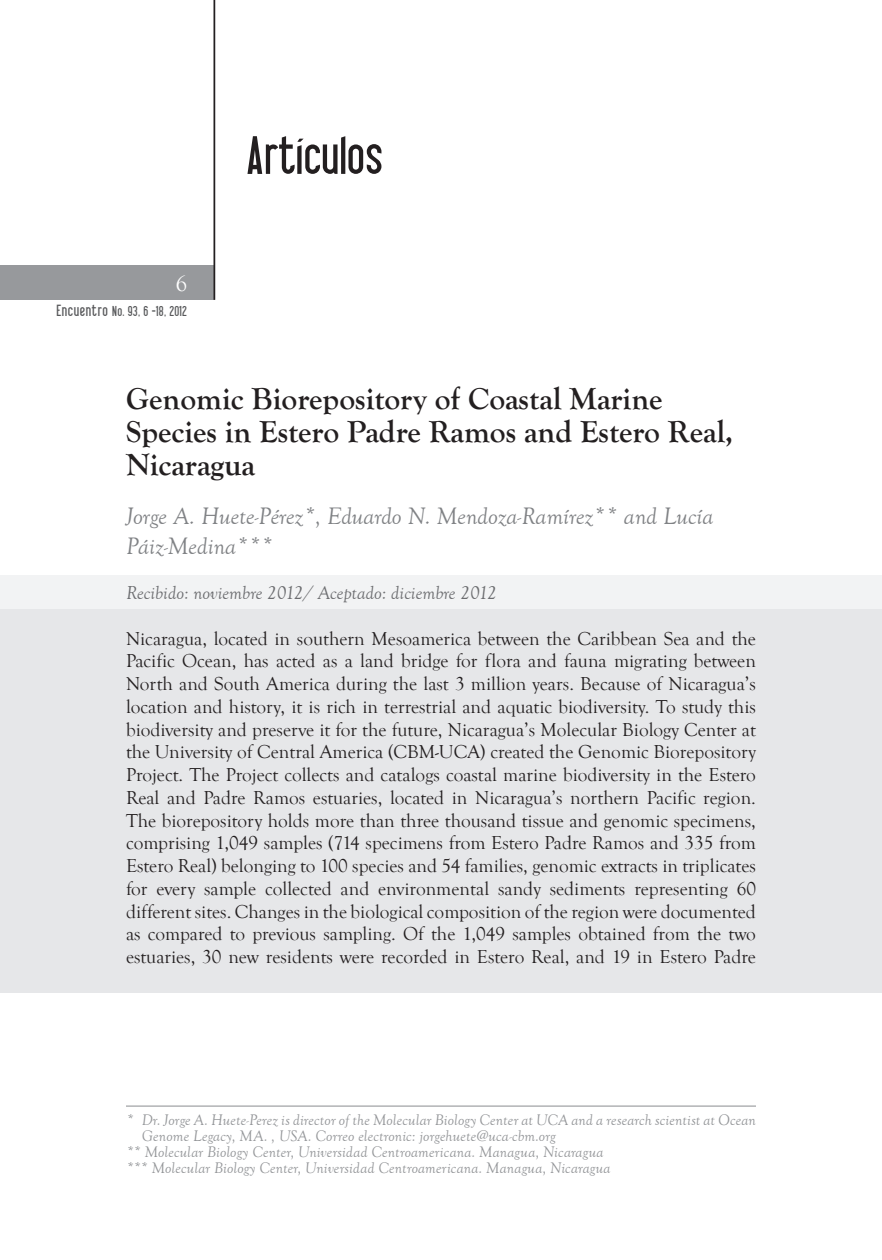
<style>
.page{position:relative;width:882px;height:1260px;background:#fff}
.page>*{position:absolute;margin:0;border:0;box-sizing:border-box;transform-origin:0 0}
.t1{font:52.5px "Libel Suit";color:#231f20}
.t2{font:700 31.5px/33.2px "Goudy Old Style T";color:#231f20}
.t3{font:italic 24.5px/29.4px "Goudy Old Style T";color:#808285}
.t4{font:22.75px "Goudy Old Style T";color:#fff}
.t5{font:19.25px/22.8px "Goudy Old Style T";color:#231f20;text-align:justify}
.t6{font:italic 19.25px "Goudy Old Style T";color:#6c6d70}
.t7{font:italic 15.75px "Goudy Old Style T";letter-spacing:.01em;color:#939598}
.t8{font:14px "Libel Suit";letter-spacing:.02em;color:#57585a}
.s1{font-size:15.75px}
</style>
<div class="page">
<div style="left:0;top:575px;width:882px;height:299px;background:#f2f3f4"></div>
<div style="left:0;top:609px;width:882px;height:384px;background:#e6e7e9"></div>
<div style="left:0;top:265px;width:214px;height:35px;background:#97999c"></div>
<hr style="left:214px;top:0;width:1px;height:300px;background:#231f20">
<hr style="left:126px;top:1106px;width:630px;height:1px;background:#8a8c8f">
<p class="t4" style="left:176px;top:271px;width:13px">6</p>
<p class="t8" style="left:56px;top:304px;width:132px"><span class="s1">Encuentro</span> No. 93, 6 -18, 2012</p>
<h1 class="t1" style="left:246px;top:129px;width:139px">Artículos</h1>
<h2 class="t2" style="left:126px;top:382px;width:609px">Genomic Biorepository of Coastal Marine<br>Species in Estero Padre Ramos and Estero Real,<br>Nicaragua</h2>
<p class="t3" style="left:126px;top:502px;width:589px">Jorge A. Huete-Pérez*, Eduardo N. Mendoza-Ramírez** and Lucía<br>Páiz-Medina***</p>
<p class="t6" style="left:126px;top:582px;width:372px">Recibido: noviembre 2012/ Aceptado: diciembre 2012</p>
<p class="t5" style="left:126px;top:627px;width:632px">Nicaragua, located in southern Mesoamerica between the Caribbean Sea and the Pacific Ocean, has acted as a land bridge for flora and fauna migrating between North and South America during the last 3 million years. Because of Nicaragua’s location and history, it is rich in terrestrial and aquatic biodiversity. To study this biodiversity and preserve it for the future, Nicaragua’s Molecular Biology Center at the University of Central America (CBM-UCA) created the Genomic Biorepository Project. The Project collects and catalogs coastal marine biodiversity in the Estero Real and Padre Ramos estuaries, located in Nicaragua’s northern Pacific region.<br>The biorepository holds more than three thousand tissue and genomic specimens, comprising 1,049 samples (714 specimens from Estero Padre Ramos and 335 from Estero Real) belonging to 100 species and 54 families, genomic extracts in triplicates for every sample collected and environmental sandy sediments representing 60 different sites. Changes in the biological composition of the region were documented as compared to previous sampling. Of the 1,049 samples obtained from the two estuaries, 30 new residents were recorded in Estero Real, and 19 in Estero Padre</p>
<p class="t7" style="left:126px;top:1112px;width:631px">* Dr. Jorge A. Huete-Perez is director of the Molecular Biology Center at UCA and a research scientist at Ocean</p>
<p class="t7" style="left:142px;top:1127px;width:416px">Genome Legacy, MA. , USA. Correo electronic: jorgehuete@uca-cbm.org</p>
<p class="t7" style="left:126px;top:1143px;width:479px">** Molecular Biology Center, Universidad Centroamericana. Managua, Nicaragua</p>
<p class="t7" style="left:126px;top:1159px;width:486px">*** Molecular Biology Center, Universidad Centroamericana. Managua, Nicaragua</p>
</div>
